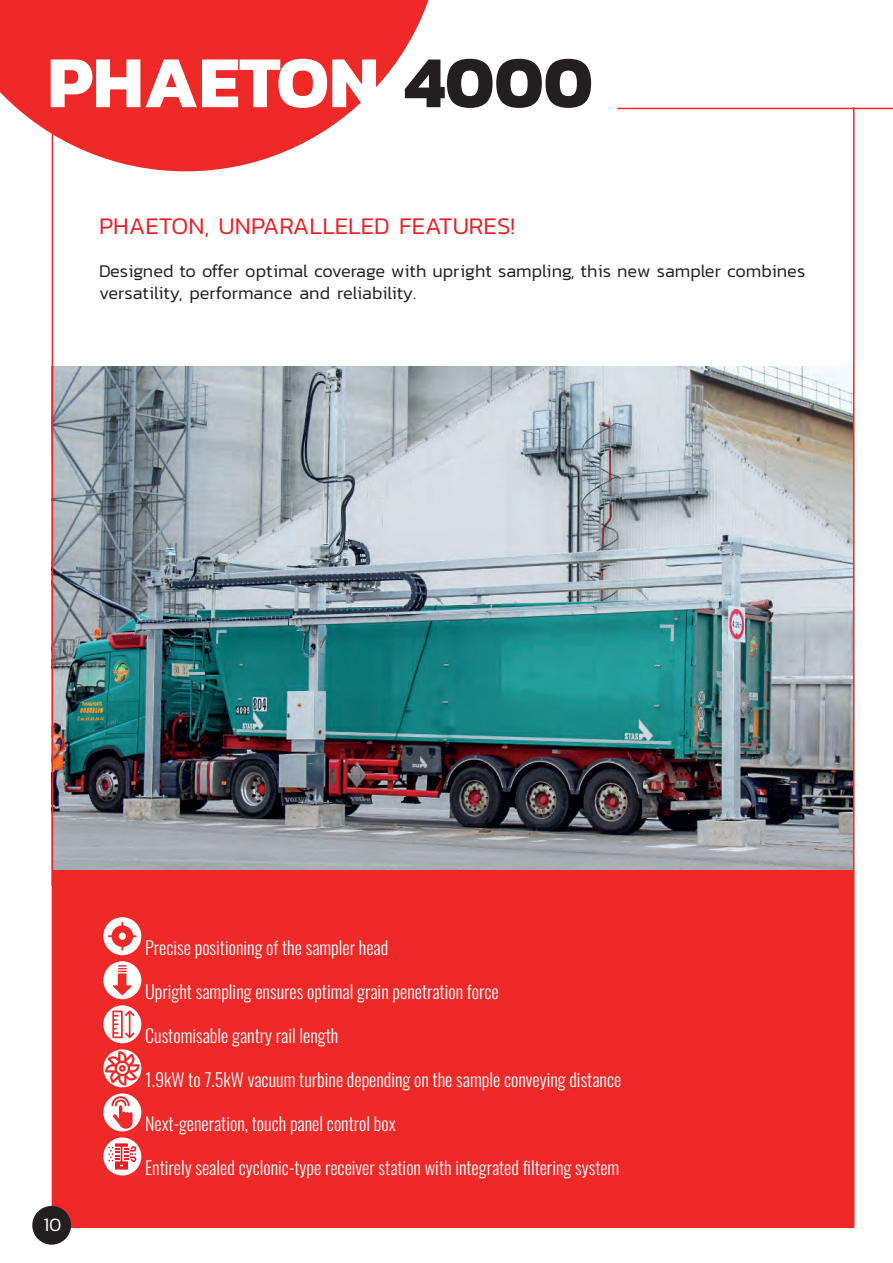
<style>
.page{position:relative;width:893px;height:1263px;background:#fff}
.page>*{position:absolute;margin:0;border:0;box-sizing:border-box;transform-origin:0 0}
.t1{font:700 73.95px "Kanit";color:#fff}
.t2{font:300 24.3px "Kanit";color:#ee1d23}
.t3{font:300 19.2px "Kanit";color:#fff}
.t4{font:300 18.3px "Oswald";color:#fff}
.t5{font:300 18.3px/21.9px "Kanit";color:#231f20}
.s1{color:#231f20}
</style>
<div class="page">
<svg style="left:0;top:0;width:429px;height:133px;fill:#ee2927"></svg>
<hr style="left:853px;top:108px;width:40px;height:1px;background:#ee2927">
<img style="left:51px;top:107px;width:804px;height:1121px">
<div style="left:32px;top:1206px;width:39px;height:39px;background:#231f20;border-radius:50%"></div>
<p class="t1" style="left:47px;top:25px;width:547px">PHAETON <span class="s1">4000</span></p>
<p class="t2" style="left:99px;top:208px;width:418px">PHAETON, UNPARALLELED FEATURES!</p>
<p class="t5" style="left:99px;top:260px;width:708px">Designed to offer optimal coverage with upright sampling, this new sampler combines versatility, performance and reliability.</p>
<p class="t3" style="left:43px;top:1211px;width:20px">10</p>
<p class="t4" style="left:145px;top:931px;width:245px">Precise positioning of the sampler head</p>
<p class="t4" style="left:145px;top:975px;width:355px">Upright sampling ensures optimal grain penetration force</p>
<p class="t4" style="left:145px;top:1019px;width:195px">Customisable gantry rail length</p>
<p class="t4" style="left:145px;top:1064px;width:478px">1.9kW to 7.5kW vacuum turbine depending on the sample conveying distance</p>
<p class="t4" style="left:145px;top:1108px;width:252px">Next-generation, touch panel control box</p>
<p class="t4" style="left:145px;top:1152px;width:476px">Entirely sealed cyclonic-type receiver station with integrated filtering system</p>
</div>
